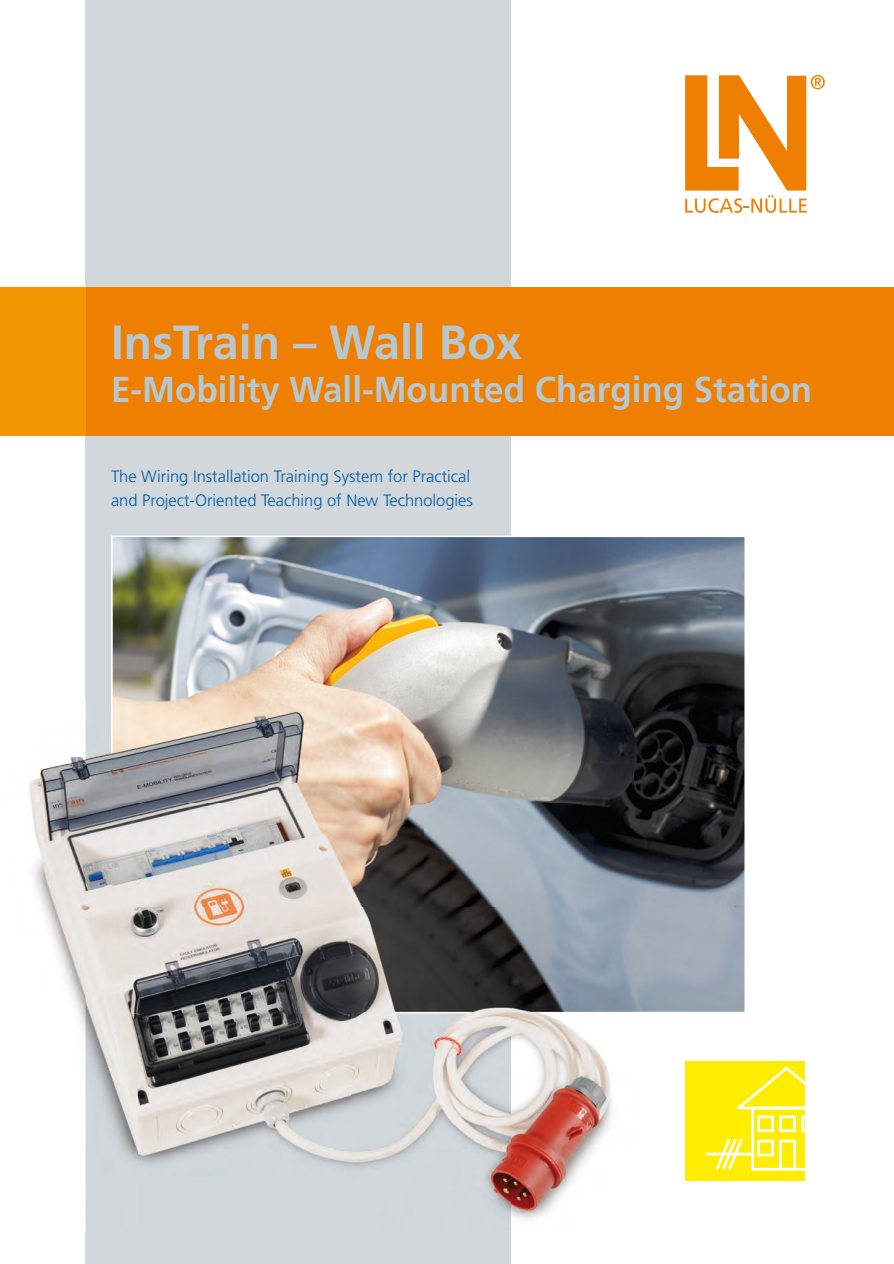
<style>
.page{position:relative;width:894px;height:1264px;background:#fff}
.page>*{position:absolute;margin:0;border:0;box-sizing:border-box;transform-origin:0 0}
.t1{font:700 48px "Frutiger";color:#b7c7cf}
.t2{font:700 36px "Frutiger";color:#b7c7cf}
.t3{font:300 16.5px/24px "Frutiger";color:#005da8}
</style>
<div class="page">
<div style="left:86px;top:0;width:425px;height:1264px;background:#d1d7da"></div>
<div style="left:86px;top:287px;width:808px;height:149px;background:#ee7f00"></div>
<svg style="left:685px;top:75px;width:140px;height:138px"></svg>
<div style="left:0;top:287px;width:86px;height:149px;background:#f29500"></div>
<img style="left:111px;top:535px;width:634px;height:477px">
<div style="left:685px;top:1061px;width:120px;height:120px;background:#ffed00"></div>
<hr style="left:705px;top:1153px;width:47px;height:2px;background:#fff">
<svg style="left:716px;top:1066px;width:89px;height:104px"></svg>
<img style="left:163px;top:700px;width:470px;height:312px">
<img style="left:29px;top:700px;width:109px;height:530px">
<img style="left:138px;top:1013px;width:475px;height:207px">
<img style="left:111px;top:700px;width:52px;height:313px">
<img style="left:163px;top:1012px;width:378px;height:1px">
<h1 class="t1" style="left:111px;top:314px;width:412px">InsTrain – Wall Box</h1>
<h2 class="t2" style="left:111px;top:368px;width:703px">E-Mobility Wall-Mounted Charging Station</h2>
<p class="t3" style="left:111px;top:464px;width:363px">The Wiring Installation Training System for Practical and Project-Oriented Teaching of New Technologies</p>
</div>
